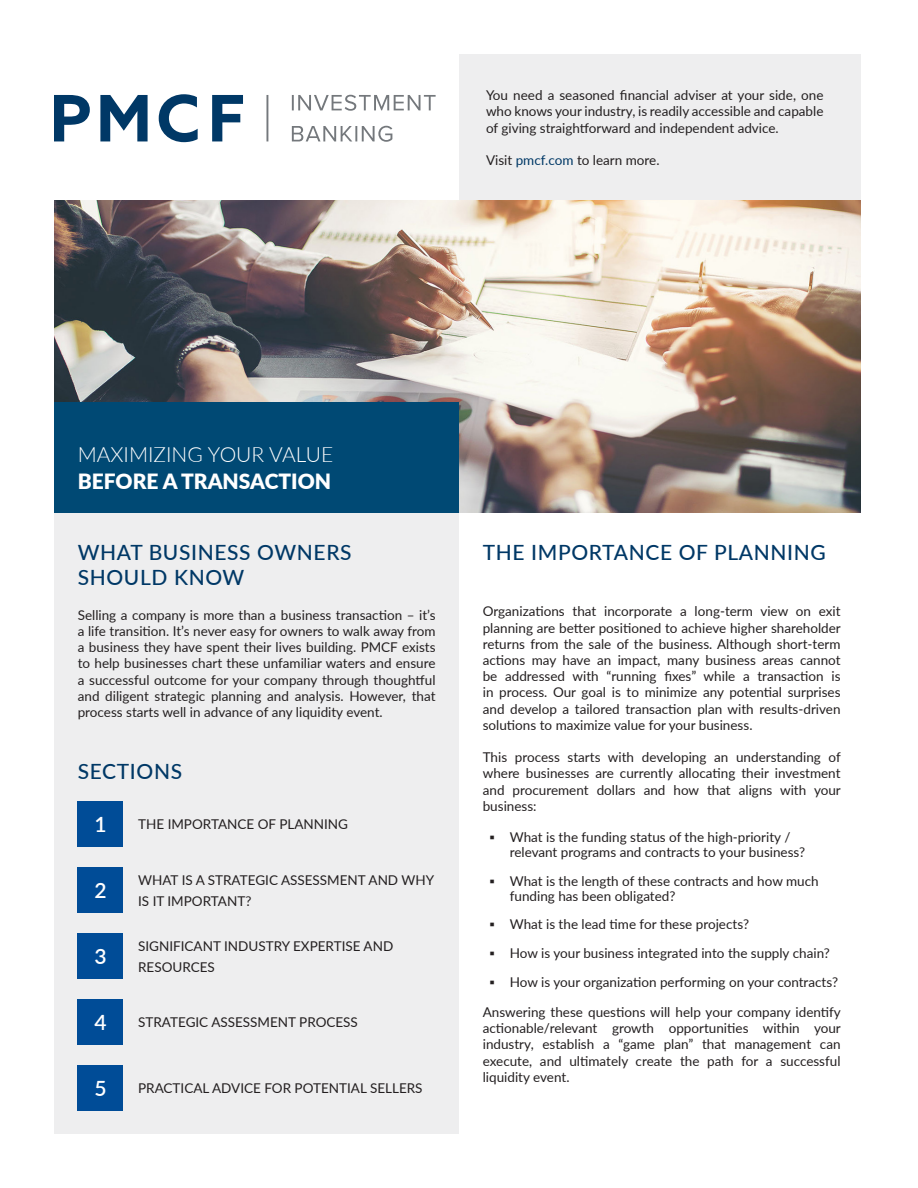
<style>
.page{position:relative;width:918px;height:1188px;background:#fff}
.page>*{position:absolute;margin:0;border:0;box-sizing:border-box;transform-origin:0 0}
.t1{font:500 21px/25.2px "Lato";letter-spacing:.03em;color:#003866}
.t2{font:300 21px/27px "Lato";color:#fff}
.t3{font:600 21px "Lato";color:#fff}
.t4{font:13.5px/16.2px "Lato";color:#231f20;text-align:justify}
.s1{font-weight:900}
.s2{color:#003866}
</style>
<div class="page">
<div style="left:54px;top:513px;width:405px;height:621px;background:#eeeeef"></div>
<div style="left:459px;top:54px;width:402px;height:147px;background:#eeeeef"></div>
<img style="left:54px;top:201px;width:807px;height:312px">
<div style="left:54px;top:403px;width:405px;height:110px;background:#004974"></div>
<div style="left:78px;top:801px;width:45px;height:45px;background:#004c97"></div>
<div style="left:78px;top:867px;width:45px;height:45px;background:#004c97"></div>
<div style="left:78px;top:933px;width:45px;height:45px;background:#004c97"></div>
<div style="left:78px;top:999px;width:45px;height:45px;background:#004c97"></div>
<div style="left:78px;top:1065px;width:45px;height:45px;background:#004c97"></div>
<svg style="left:266px;top:95px;width:2px;height:46px"></svg>
<svg style="left:292px;top:95px;width:144px;height:16px"></svg>
<svg style="left:292px;top:126px;width:100px;height:16px"></svg>
<svg style="left:54px;top:95px;width:36px;height:46px"></svg>
<svg style="left:100px;top:95px;width:48px;height:46px"></svg>
<svg style="left:159px;top:94px;width:39px;height:48px"></svg>
<svg style="left:212px;top:95px;width:31px;height:46px"></svg>
<p class="t2" style="left:78px;top:440px;width:257px">MAXIMIZING YOUR VALUE<br><span class="s1">BEFORE A TRANSACTION</span></p>
<p class="t4" style="left:486px;top:87px;width:339px">You need a seasoned financial adviser at your side, one who knows your industry, is readily accessible and capable of giving straightforward and independent advice.</p>
<p class="t4" style="left:486px;top:152px;width:175px">Visit <span class="s2">pmcf.com</span> to learn more.</p>
<p class="t1" style="left:78px;top:539px;width:275px">WHAT BUSINESS OWNERS<br>SHOULD KNOW</p>
<p class="t1" style="left:483px;top:539px;width:345px">THE IMPORTANCE OF PLANNING</p>
<p class="t4" style="left:483px;top:603px;width:360px">Organizations that incorporate a long-term view on exit planning are better positioned to achieve higher shareholder returns from the sale of the business. Although short-term actions may have an impact, many business areas cannot be addressed with “running fixes” while a transaction is in process. Our goal is to minimize any potential surprises and develop a tailored transaction plan with results-driven solutions to maximize value for your business.</p>
<p class="t4" style="left:483px;top:749px;width:360px">This process starts with developing an understanding of where businesses are currently allocating their investment and procurement dollars and how that aligns with your business:</p>
<p class="t4" style="left:510px;top:829px;width:297px;line-height:15px;text-indent:-20px">▪ What is the funding status of the high-priority / relevant programs and contracts to your business?</p>
<p class="t4" style="left:510px;top:873px;width:311px;line-height:15px;text-indent:-20px">▪ What is the length of these contracts and how much funding has been obligated?</p>
<p class="t4" style="left:490px;top:915px;width:261px">▪ What is the lead time for these projects?</p>
<p class="t4" style="left:490px;top:944px;width:342px">▪ How is your business integrated into the supply chain?</p>
<p class="t4" style="left:490px;top:974px;width:350px">▪ How is your organization performing on your contracts?</p>
<p class="t4" style="left:483px;top:1003px;width:360px">Answering these questions will help your company identify actionable/relevant growth opportunities within your industry, establish a “game plan” that management can execute, and ultimately create the path for a successful liquidity event.</p>
<p class="t4" style="left:78px;top:606px;width:359px">Selling a company is more than a business transaction – it’s a life transition. It’s never easy for owners to walk away from a business they have spent their lives building. PMCF exists to help businesses chart these unfamiliar waters and ensure a successful outcome for your company through thoughtful and diligent strategic planning and analysis. However, that process starts well in advance of any liquidity event.</p>
<p class="t1" style="left:78px;top:758px;width:106px">SECTIONS</p>
<p class="t3" style="left:94px;top:809px;width:14px">1</p>
<p class="t4" style="left:138px;top:816px;width:211px">THE IMPORTANCE OF PLANNING</p>
<p class="t3" style="left:94px;top:875px;width:14px">2</p>
<p class="t4" style="left:138px;top:869px;width:298px;line-height:21px">WHAT IS A STRATEGIC ASSESSMENT AND WHY<br>IS IT IMPORTANT?</p>
<p class="t3" style="left:94px;top:941px;width:14px">3</p>
<p class="t4" style="left:138px;top:935px;width:257px;line-height:21px">SIGNIFICANT INDUSTRY EXPERTISE AND<br>RESOURCES</p>
<p class="t3" style="left:94px;top:1007px;width:14px">4</p>
<p class="t4" style="left:138px;top:1014px;width:221px">STRATEGIC ASSESSMENT PROCESS</p>
<p class="t3" style="left:94px;top:1073px;width:14px">5</p>
<p class="t4" style="left:138px;top:1080px;width:286px">PRACTICAL ADVICE FOR POTENTIAL SELLERS</p>
</div>
